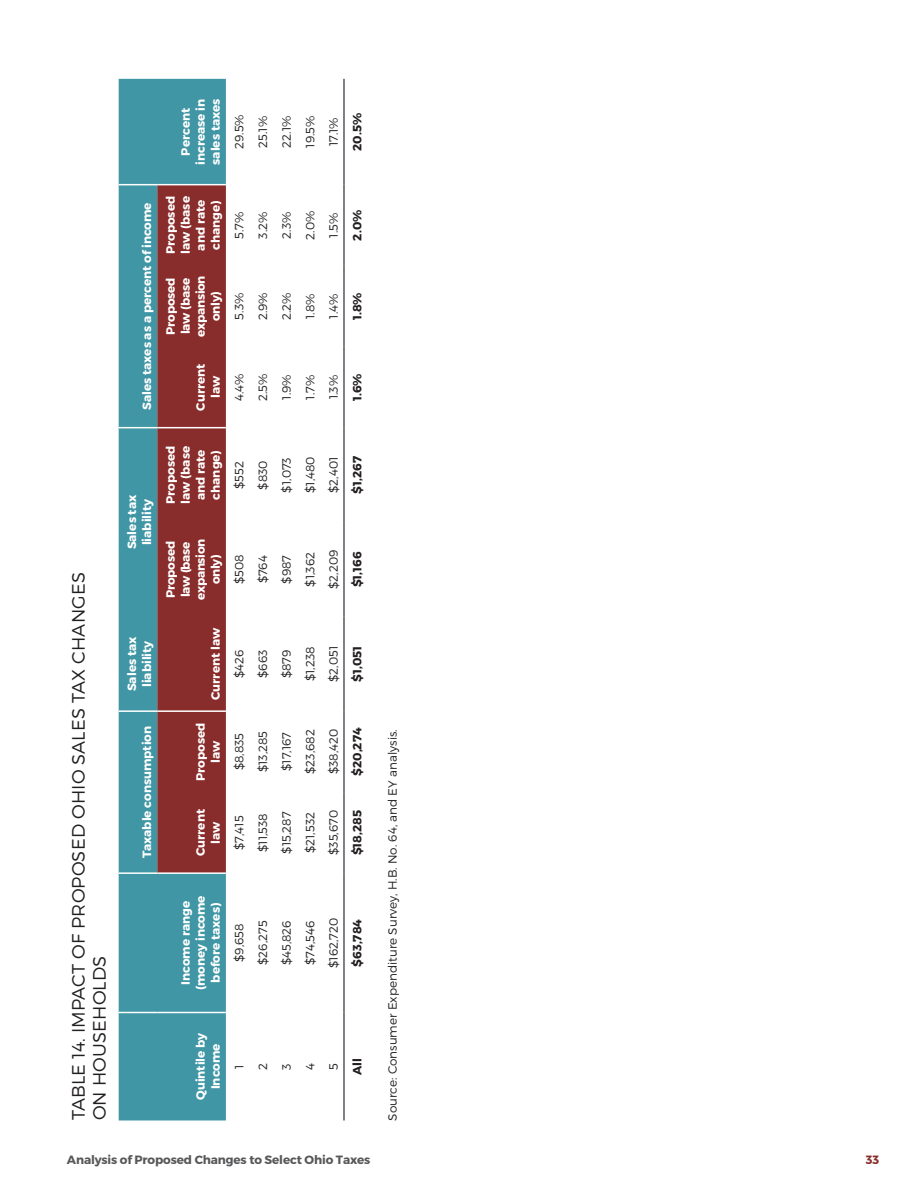
<style>
.page{position:relative;width:918px;height:1188px;background:#fff}
.page>*{position:absolute;margin:0;border:0;box-sizing:border-box;transform-origin:0 0}
.Figure{font:300 18px/21px "Montserrat";letter-spacing:.01em;color:#231f20}
.Chart_T_2{font:300 12px "Montserrat";color:#231f20}
.Chart_T_2-2{font:700 12px/15px "Montserrat";color:#fff;text-align:center}
.Chart_T_2-3{font:700 12px/15px "Montserrat";letter-spacing:-.02em;color:#fff;text-align:center}
.Chart_T_2-4{font:700 12px "Montserrat";color:#231f20}
.Figure_Note{font:300 12px "Montserrat";color:#231f20}
.t1{font:700 12px "Montserrat";letter-spacing:-.01em;color:#57585a}
.t2{font:700 12px "Montserrat";color:#882d2b}
</style>
<div class="page">
<div style="left:119px;top:79px;width:107px;height:1041px;background:#4196a5"></div>
<div style="left:157px;top:185px;width:69px;height:687px;background:#882d2b"></div>
<hr style="left:119px;top:1012px;width:38px;height:1px;background:#fff">
<hr style="left:157px;top:1012px;width:69px;height:1px;background:#fff">
<hr style="left:119px;top:872px;width:38px;height:2px;background:#fff">
<hr style="left:157px;top:872px;width:69px;height:2px;background:#fff">
<hr style="left:157px;top:710px;width:69px;height:2px;background:#fff">
<hr style="left:119px;top:710px;width:38px;height:2px;background:#fff">
<hr style="left:119px;top:427px;width:38px;height:1px;background:#fff">
<hr style="left:157px;top:427px;width:69px;height:1px;background:#fff">
<hr style="left:119px;top:184px;width:38px;height:1px;background:#fff">
<hr style="left:157px;top:184px;width:69px;height:1px;background:#fff">
<hr style="left:343px;top:1012px;width:2px;height:108px;background:#54585d">
<hr style="left:343px;top:873px;width:2px;height:139px;background:#54585d">
<hr style="left:343px;top:792px;width:2px;height:81px;background:#54585d">
<hr style="left:343px;top:711px;width:2px;height:81px;background:#54585d">
<hr style="left:343px;top:617px;width:2px;height:94px;background:#54585d">
<hr style="left:343px;top:522px;width:2px;height:95px;background:#54585d">
<hr style="left:343px;top:428px;width:2px;height:94px;background:#54585d">
<hr style="left:343px;top:347px;width:2px;height:81px;background:#54585d">
<hr style="left:343px;top:266px;width:2px;height:81px;background:#54585d">
<hr style="left:343px;top:185px;width:2px;height:81px;background:#54585d">
<hr style="left:343px;top:79px;width:2px;height:106px;background:#54585d">
<p class="Figure" style="left:68px;top:1120px;width:550px;rotate:-90deg">TABLE 14. IMPACT OF PROPOSED OHIO SALES TAX CHANGES<br>ON HOUSEHOLDS</p>
<p class="Chart_T_2-2" style="left:178px;top:165px;width:68px;rotate:-90deg">Percent increase in sales taxes</p>
<p class="Chart_T_2-2" style="left:140px;top:410px;width:209px;rotate:-90deg">Sales taxes as a percent of income</p>
<p class="Chart_T_2-2" style="left:163px;top:254px;width:60px;rotate:-90deg">Proposed law (base and rate change)</p>
<p class="Chart_T_2-3" style="left:163px;top:337px;width:63px;rotate:-90deg">Proposed law (base expansion only)</p>
<p class="Chart_T_2-2" style="left:193px;top:411px;width:49px;rotate:-90deg">Current law</p>
<p class="Chart_T_2" style="left:232px;top:149px;width:36px;rotate:-90deg">29.5%</p>
<p class="Chart_T_2" style="left:232px;top:239px;width:29px;rotate:-90deg">5.7%</p>
<p class="Chart_T_2" style="left:232px;top:320px;width:28px;rotate:-90deg">5.3%</p>
<p class="Chart_T_2" style="left:232px;top:401px;width:29px;rotate:-90deg">4.4%</p>
<p class="Chart_T_2" style="left:256px;top:148px;width:33px;rotate:-90deg">25.1%</p>
<p class="Chart_T_2" style="left:256px;top:239px;width:28px;rotate:-90deg">3.2%</p>
<p class="Chart_T_2" style="left:256px;top:320px;width:29px;rotate:-90deg">2.9%</p>
<p class="Chart_T_2" style="left:256px;top:401px;width:29px;rotate:-90deg">2.5%</p>
<p class="Chart_T_2" style="left:279px;top:148px;width:34px;rotate:-90deg">22.1%</p>
<p class="Chart_T_2" style="left:279px;top:239px;width:28px;rotate:-90deg">2.3%</p>
<p class="Chart_T_2" style="left:279px;top:320px;width:29px;rotate:-90deg">2.2%</p>
<p class="Chart_T_2" style="left:279px;top:400px;width:27px;rotate:-90deg">1.9%</p>
<p class="Chart_T_2" style="left:303px;top:148px;width:34px;rotate:-90deg">19.5%</p>
<p class="Chart_T_2" style="left:303px;top:240px;width:30px;rotate:-90deg">2.0%</p>
<p class="Chart_T_2" style="left:303px;top:319px;width:27px;rotate:-90deg">1.8%</p>
<p class="Chart_T_2" style="left:303px;top:400px;width:26px;rotate:-90deg">1.7%</p>
<p class="Chart_T_2" style="left:326px;top:146px;width:30px;rotate:-90deg">17.1%</p>
<p class="Chart_T_2-4" style="left:350px;top:151px;width:39px;rotate:-90deg">20.5%</p>
<p class="Chart_T_2" style="left:326px;top:238px;width:26px;rotate:-90deg">1.5%</p>
<p class="Chart_T_2-4" style="left:350px;top:241px;width:32px;rotate:-90deg">2.0%</p>
<p class="Chart_T_2" style="left:326px;top:319px;width:27px;rotate:-90deg">1.4%</p>
<p class="Chart_T_2-4" style="left:350px;top:320px;width:29px;rotate:-90deg">1.8%</p>
<p class="Chart_T_2" style="left:326px;top:399px;width:26px;rotate:-90deg">1.3%</p>
<p class="Chart_T_2-4" style="left:350px;top:401px;width:29px;rotate:-90deg">1.6%</p>
<p class="Chart_T_2-2" style="left:125px;top:549px;width:56px;rotate:-90deg">Sales tax liability</p>
<p class="Chart_T_2-2" style="left:125px;top:691px;width:56px;rotate:-90deg">Sales tax liability</p>
<p class="Chart_T_2-2" style="left:140px;top:858px;width:134px;rotate:-90deg">Taxable consumption</p>
<p class="Chart_T_2-2" style="left:163px;top:504px;width:60px;rotate:-90deg">Proposed law (base and rate change)</p>
<p class="Chart_T_2" style="left:232px;top:489px;width:29px;rotate:-90deg">$552</p>
<p class="Chart_T_2" style="left:256px;top:490px;width:31px;rotate:-90deg">$830</p>
<p class="Chart_T_2" style="left:279px;top:493px;width:37px;rotate:-90deg">$1,073</p>
<p class="Chart_T_2" style="left:303px;top:493px;width:38px;rotate:-90deg">$1,480</p>
<p class="Chart_T_2" style="left:326px;top:493px;width:38px;rotate:-90deg">$2,401</p>
<p class="Chart_T_2-4" style="left:350px;top:494px;width:39px;rotate:-90deg">$1,267</p>
<p class="Chart_T_2-3" style="left:163px;top:600px;width:63px;rotate:-90deg">Proposed law (base expansion only)</p>
<p class="Chart_T_2-2" style="left:208px;top:700px;width:74px;rotate:-90deg">Current law</p>
<p class="Chart_T_2-2" style="left:193px;top:781px;width:60px;rotate:-90deg">Proposed law</p>
<p class="Chart_T_2" style="left:232px;top:584px;width:31px;rotate:-90deg">$508</p>
<p class="Chart_T_2" style="left:232px;top:678px;width:30px;rotate:-90deg">$426</p>
<p class="Chart_T_2" style="left:232px;top:770px;width:39px;rotate:-90deg">$8,835</p>
<p class="Chart_T_2-2" style="left:193px;top:856px;width:49px;rotate:-90deg">Current law</p>
<p class="Chart_T_2" style="left:232px;top:850px;width:36px;rotate:-90deg">$7,415</p>
<p class="Chart_T_2" style="left:256px;top:583px;width:30px;rotate:-90deg">$764</p>
<p class="Chart_T_2" style="left:256px;top:678px;width:30px;rotate:-90deg">$663</p>
<p class="Chart_T_2" style="left:256px;top:772px;width:43px;rotate:-90deg">$13,285</p>
<p class="Chart_T_2" style="left:256px;top:852px;width:41px;rotate:-90deg">$11,538</p>
<p class="Chart_T_2" style="left:279px;top:584px;width:30px;rotate:-90deg">$987</p>
<p class="Chart_T_2" style="left:279px;top:678px;width:30px;rotate:-90deg">$879</p>
<p class="Chart_T_2" style="left:279px;top:771px;width:41px;rotate:-90deg">$17,167</p>
<p class="Chart_T_2" style="left:279px;top:854px;width:43px;rotate:-90deg">$15,287</p>
<p class="Chart_T_2" style="left:303px;top:587px;width:36px;rotate:-90deg">$1,362</p>
<p class="Chart_T_2" style="left:303px;top:681px;width:36px;rotate:-90deg">$1,238</p>
<p class="Chart_T_2" style="left:303px;top:774px;width:46px;rotate:-90deg">$23,682</p>
<p class="Chart_T_2" style="left:303px;top:853px;width:43px;rotate:-90deg">$21,532</p>
<p class="Chart_T_2" style="left:326px;top:589px;width:41px;rotate:-90deg">$2,209</p>
<p class="Chart_T_2-4" style="left:350px;top:587px;width:37px;rotate:-90deg">$1,166</p>
<p class="Chart_T_2" style="left:326px;top:682px;width:38px;rotate:-90deg">$2,051</p>
<p class="Chart_T_2-4" style="left:350px;top:682px;width:38px;rotate:-90deg">$1,051</p>
<p class="Chart_T_2" style="left:326px;top:774px;width:47px;rotate:-90deg">$38,420</p>
<p class="Chart_T_2-4" style="left:350px;top:776px;width:50px;rotate:-90deg">$20,274</p>
<p class="Chart_T_2" style="left:326px;top:855px;width:46px;rotate:-90deg">$35,670</p>
<p class="Chart_T_2-4" style="left:350px;top:855px;width:47px;rotate:-90deg">$18,285</p>
<p class="Chart_T_2-2" style="left:178px;top:990px;width:96px;rotate:-90deg">Income range (money income before taxes)</p>
<p class="Chart_T_2" style="left:232px;top:962px;width:40px;rotate:-90deg">$9,658</p>
<p class="Chart_T_2" style="left:256px;top:965px;width:46px;rotate:-90deg">$26,275</p>
<p class="Chart_T_2" style="left:279px;top:965px;width:47px;rotate:-90deg">$45,826</p>
<p class="Chart_T_2" style="left:303px;top:965px;width:46px;rotate:-90deg">$74,546</p>
<p class="Chart_T_2" style="left:326px;top:968px;width:52px;rotate:-90deg">$162,720</p>
<p class="Chart_T_2-4" style="left:350px;top:967px;width:49px;rotate:-90deg">$63,784</p>
<p class="Chart_T_2-2" style="left:193px;top:1100px;width:69px;rotate:-90deg">Quintile by<br>Income</p>
<p class="Chart_T_2" style="left:232px;top:1069px;width:6px;rotate:-90deg">1</p>
<p class="Chart_T_2" style="left:256px;top:1070px;width:8px;rotate:-90deg">2</p>
<p class="Chart_T_2" style="left:279px;top:1070px;width:8px;rotate:-90deg">3</p>
<p class="Chart_T_2" style="left:303px;top:1070px;width:8px;rotate:-90deg">4</p>
<p class="Chart_T_2" style="left:326px;top:1070px;width:8px;rotate:-90deg">5</p>
<p class="Chart_T_2-4" style="left:350px;top:1075px;width:18px;rotate:-90deg">All</p>
<p class="Figure_Note" style="left:385px;top:1120px;width:393px;rotate:-90deg">Source: Consumer Expenditure Survey, H.B. No. 64, and EY analysis.</p>
<p class="t1" style="left:67px;top:1153px;width:305px">Analysis of Proposed Changes to Select Ohio Taxes</p>
<p class="t2" style="left:866px;top:1153px;width:15px">33</p>
</div>
